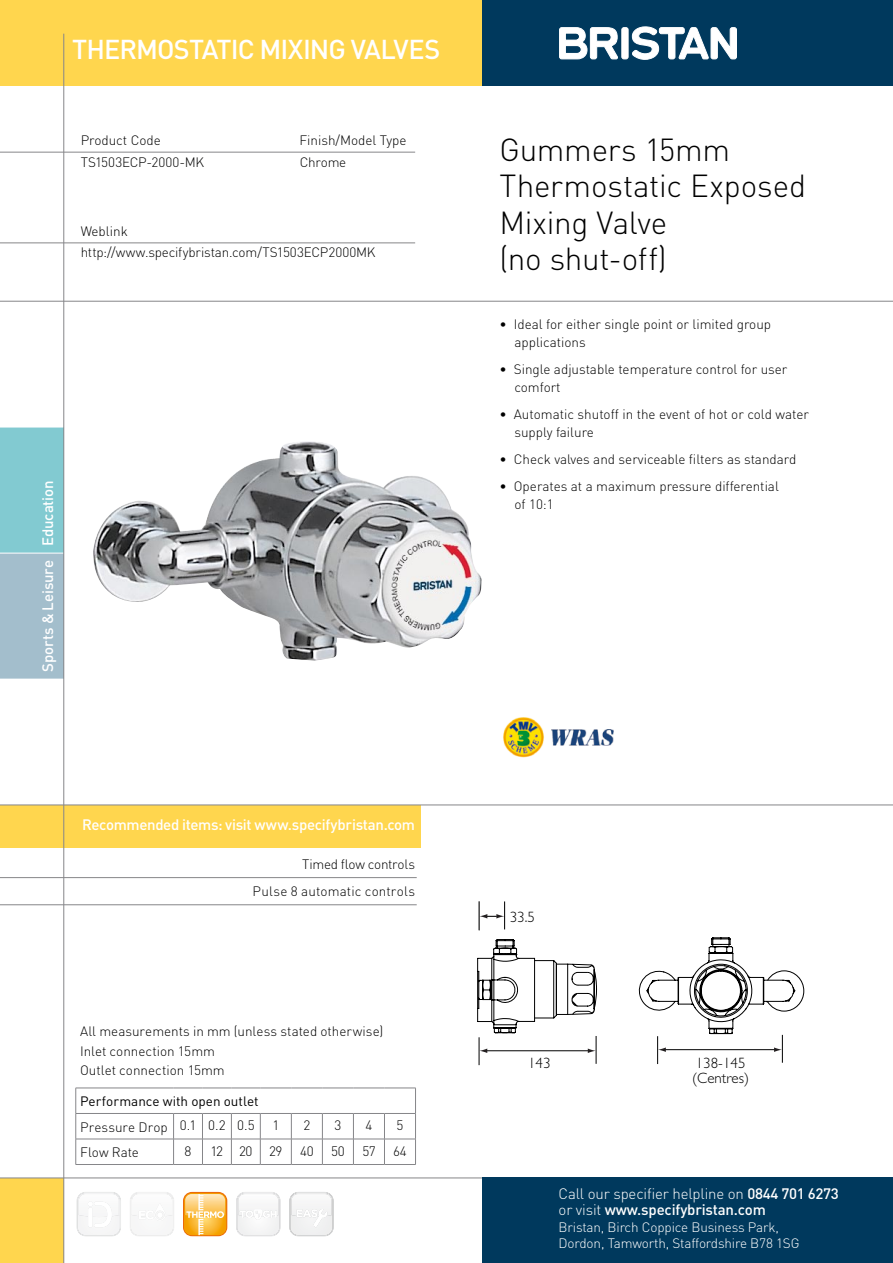
<style>
.page{position:relative;width:893px;height:1263px;background:#fff}
.page>*{position:absolute;margin:0;border:0;box-sizing:border-box;transform-origin:0 0}
.t1{font:300 31.5px/36px "DIN";letter-spacing:-.01em;color:#000}
.t2{font:500 27px "DIN";letter-spacing:-.035em;color:#fff}
.t3{font:500 15px "DIN";letter-spacing:-.015em;color:#fff}
.t4{font:300 15px/16.5px "DIN";letter-spacing:-.01em;color:#fff}
.t5{font:300 15px/15px "Gill Sans";color:#000}
.t6{font:300 13.5px/18px "DIN";color:#000}
.t7{font:300 13.5px/16.5px "DIN";letter-spacing:-.01em;color:#fff}
.t8{font:13.5px "DIN";color:#000}
.s1{font-weight:500}
</style>
<div class="page">
<div style="left:0;top:805px;width:421px;height:43px;background:#ffd64e"></div>
<div style="left:0;top:1178px;width:64px;height:85px;background:#ffd64e"></div>
<div style="left:0;top:0;width:893px;height:85px;background:#ffd64e"></div>
<div style="left:0;top:427px;width:64px;height:126px;background:#82cad1"></div>
<div style="left:0;top:553px;width:64px;height:126px;background:#a3becc"></div>
<hr style="left:0;top:805px;width:893px;height:1px;background:#868689">
<hr style="left:0;top:1178px;width:893px;height:1px;background:#868689">
<hr style="left:0;top:427px;width:64px;height:1px;background:#fff">
<hr style="left:0;top:553px;width:64px;height:1px;background:#fff">
<hr style="left:0;top:301px;width:893px;height:1px;background:#868689">
<hr style="left:64px;top:34px;width:1px;height:1229px;background:#868689">
<svg style="left:76px;top:1192px;width:45px;height:44px"></svg>
<svg style="left:130px;top:1192px;width:44px;height:44px"></svg>
<svg style="left:236px;top:1192px;width:45px;height:45px"></svg>
<svg style="left:289px;top:1192px;width:45px;height:45px"></svg>
<div style="left:482px;top:0;width:411px;height:85px;background:#00395d"></div>
<div style="left:622px;top:28px;width:6px;height:31px;background:#fff;border-radius:2px"></div>
<div style="left:622px;top:27px;width:6px;height:32px;border:1px solid #fff;border-radius:2px"></div>
<svg style="left:559px;top:27px;width:59px;height:32px"></svg>
<svg style="left:632px;top:27px;width:105px;height:33px"></svg>
<div style="left:482px;top:1178px;width:411px;height:85px;background:#00395d"></div>
<hr style="left:0;top:152px;width:415px;height:1px;background:#868689">
<hr style="left:76px;top:1139px;width:98px;height:1px;background:#868689">
<hr style="left:260px;top:1139px;width:31px;height:1px;background:#868689">
<hr style="left:291px;top:1139px;width:31px;height:1px;background:#868689">
<hr style="left:322px;top:1139px;width:31px;height:1px;background:#868689">
<hr style="left:353px;top:1139px;width:31px;height:1px;background:#868689">
<hr style="left:384px;top:1139px;width:32px;height:1px;background:#868689">
<hr style="left:76px;top:1164px;width:98px;height:1px;background:#868689">
<hr style="left:260px;top:1164px;width:31px;height:1px;background:#868689">
<hr style="left:291px;top:1164px;width:31px;height:1px;background:#868689">
<hr style="left:322px;top:1164px;width:31px;height:1px;background:#868689">
<hr style="left:353px;top:1164px;width:31px;height:1px;background:#868689">
<hr style="left:384px;top:1164px;width:32px;height:1px;background:#868689">
<hr style="left:76px;top:1088px;width:98px;height:1px;background:#868689">
<svg style="left:174px;top:1088px;width:86px;height:1px"></svg>
<hr style="left:260px;top:1088px;width:31px;height:1px;background:#868689">
<hr style="left:291px;top:1088px;width:31px;height:1px;background:#868689">
<hr style="left:322px;top:1088px;width:31px;height:1px;background:#868689">
<hr style="left:353px;top:1088px;width:31px;height:1px;background:#868689">
<hr style="left:384px;top:1088px;width:32px;height:1px;background:#868689">
<hr style="left:76px;top:1113px;width:98px;height:1px;background:#868689">
<svg style="left:76px;top:1088px;width:1px;height:76px"></svg>
<hr style="left:260px;top:1113px;width:31px;height:1px;background:#868689">
<svg style="left:173px;top:1113px;width:88px;height:52px"></svg>
<hr style="left:291px;top:1113px;width:31px;height:1px;background:#868689">
<svg style="left:291px;top:1114px;width:1px;height:50px"></svg>
<hr style="left:322px;top:1113px;width:31px;height:1px;background:#868689">
<svg style="left:322px;top:1114px;width:1px;height:50px"></svg>
<hr style="left:353px;top:1113px;width:31px;height:1px;background:#868689">
<svg style="left:353px;top:1114px;width:1px;height:50px"></svg>
<hr style="left:384px;top:1113px;width:32px;height:1px;background:#868689">
<svg style="left:384px;top:1114px;width:1px;height:50px"></svg>
<svg style="left:415px;top:1088px;width:1px;height:76px"></svg>
<hr style="left:0;top:877px;width:417px;height:1px;background:#868689">
<hr style="left:0;top:904px;width:417px;height:1px;background:#868689">
<hr style="left:0;top:243px;width:415px;height:1px;background:#868689">
<img style="left:552px;top:730px;width:62px;height:15px">
<img style="left:503px;top:717px;width:41px;height:41px">
<svg style="left:477px;top:937px;width:327px;height:128px"></svg>
<svg style="left:479px;top:901px;width:26px;height:29px"></svg>
<svg style="left:183px;top:1191px;width:45px;height:46px"></svg>
<img style="left:93px;top:441px;width:389px;height:220px">
<h2 class="t2" style="left:72px;top:32px;width:370px">THERMOSTATIC MIXING VALVES</h2>
<p class="t6" style="left:81px;top:131px;width:82px">Product Code</p>
<p class="t6" style="left:299px;top:131px;width:109px">Finish/Model Type</p>
<p class="t6" style="left:81px;top:153px;width:125px">TS1503ECP-2000-MK</p>
<p class="t6" style="left:300px;top:153px;width:48px">Chrome</p>
<p class="t6" style="left:81px;top:222px;width:49px">Weblink</p>
<p class="t6" style="left:81px;top:243px;width:296px">http://www.specifybristan.com/TS1503ECP2000MK</p>
<p class="t3" style="left:38px;top:546px;width:67px;rotate:-90deg">Education</p>
<p class="t3" style="left:38px;top:672px;width:113px;rotate:-90deg">Sports &amp; Leisure</p>
<p class="t3" style="left:82px;top:815px;width:334px">Recommended items: visit www.specifybristan.com</p>
<p class="t6" style="left:253px;top:850px;width:164px;line-height:27px;text-align:right">Timed flow controls<br>Pulse 8 automatic controls</p>
<p class="t6" style="left:80px;top:1021px;width:305px;line-height:19.5px">All measurements in mm (unless stated otherwise)<br>Inlet connection 15mm<br>Outlet connection 15mm</p>
<p class="t8" style="left:80px;top:1093px;width:180px">Performance with open outlet</p>
<p class="t6" style="left:80px;top:1118px;width:176px">Pressure Drop 0.1 0.2 0.5</p>
<p class="t6" style="left:272px;top:1116px;width:8px">1</p>
<p class="t6" style="left:303px;top:1116px;width:8px">2</p>
<p class="t6" style="left:334px;top:1116px;width:8px">3</p>
<p class="t6" style="left:365px;top:1116px;width:8px">4</p>
<p class="t6" style="left:396px;top:1116px;width:8px">5</p>
<p class="t6" style="left:80px;top:1143px;width:60px">Flow Rate</p>
<p class="t6" style="left:185px;top:1142px;width:8px">8</p>
<p class="t6" style="left:211px;top:1142px;width:73px">12 20 29</p>
<p class="t6" style="left:300px;top:1142px;width:15px">40</p>
<p class="t6" style="left:331px;top:1142px;width:15px">50</p>
<p class="t6" style="left:362px;top:1142px;width:15px">57</p>
<p class="t6" style="left:393px;top:1142px;width:15px">64</p>
<h1 class="t1" style="left:500px;top:132px;width:308px">Gummers 15mm<br>Thermostatic Exposed<br>Mixing Valve<br>(no shut-off)</h1>
<p class="t6" style="left:514px;top:315px;width:258px;text-indent:-15px">• Ideal for either single point or limited group applications</p>
<p class="t6" style="left:514px;top:360px;width:275px;text-indent:-15px">• Single adjustable temperature control for user comfort</p>
<p class="t6" style="left:514px;top:405px;width:296px;text-indent:-15px">• Automatic shutoff in the event of hot or cold water supply failure</p>
<p class="t6" style="left:500px;top:450px;width:298px">• Check valves and serviceable filters as standard</p>
<p class="t6" style="left:514px;top:477px;width:266px;text-indent:-15px">• Operates at a maximum pressure differential of 10:1</p>
<p class="t5" style="left:510px;top:909px;width:27px">33.5</p>
<p class="t5" style="left:528px;top:1056px;width:24px">143</p>
<p class="t5" style="left:692px;top:1056px;width:58px">138-145 (Centres)</p>
<p class="t4" style="left:559px;top:1185px;width:282px">Call our specifier helpline on <span class="s1">0844 701 6273 </span>or visit <span class="s1">www.specifybristan.com</span></p>
<p class="t7" style="left:559px;top:1218px;width:242px">Bristan, Birch Coppice Business Park,<br>Dordon, Tamworth, Staffordshire B78 1SG</p>
</div>
